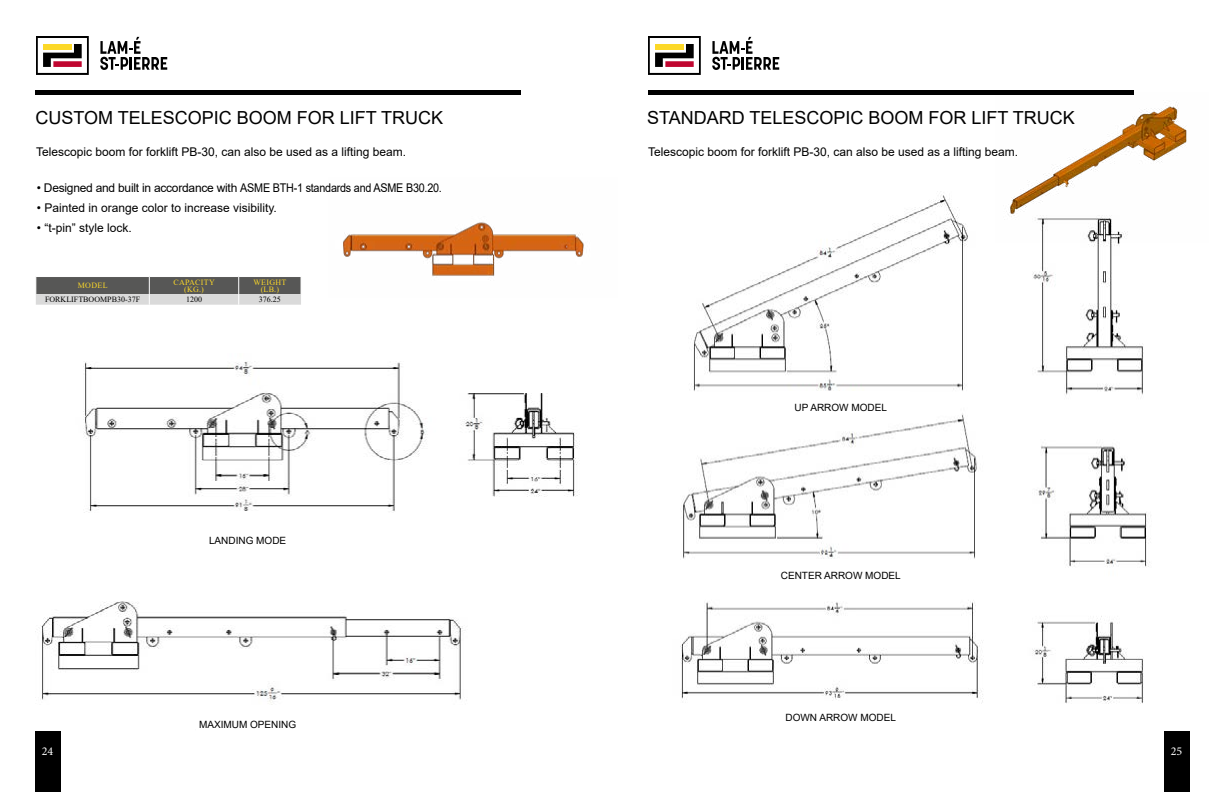
<style>
.page{position:relative;width:1224px;height:792px;background:#fff}
.page>*{position:absolute;margin:0;border:0;box-sizing:border-box;transform-origin:0 0}
.t1{font:18px "Arial";color:#000}
.t2{font:12px "Arial";color:#000}
.t3{font:12px "Arial";letter-spacing:-.02em;color:#000}
.t4{font:12px "Minion Pro";color:#fff}
.t5{font:10px "Arial";color:#000}
.t6{font:8px "Times New Roman";color:#000}
.t7{font:8px/7px "Times New Roman";letter-spacing:.04em;color:#fcd828;text-align:center}
</style>
<div class="page">
<img style="left:680px;top:195px;width:470px;height:509px">
<img style="left:995px;top:92px;width:192px;height:150px">
<svg style="left:100px;top:37px;width:67px;height:33px"></svg>
<svg style="left:36px;top:36px;width:53px;height:39px"></svg>
<svg style="left:712px;top:37px;width:67px;height:33px"></svg>
<svg style="left:648px;top:36px;width:53px;height:39px"></svg>
<img style="left:35px;top:362px;width:545px;height:385px">
<img style="left:343px;top:222px;width:241px;height:54px">
<div style="left:1164px;top:732px;width:26px;height:60px;background:#000"></div>
<div style="left:35px;top:732px;width:25px;height:60px;background:#000"></div>
<div style="left:35px;top:90px;width:486px;height:5px;background:#000"></div>
<div style="left:648px;top:90px;width:485px;height:5px;background:#000"></div>
<svg style="left:36px;top:277px;width:265px;height:28px;background:#8c8c8b"></svg>
<div style="left:197px;top:708px;width:102px;height:41px;background:#fff"></div>
<div style="left:197px;top:511px;width:102px;height:36px;background:#fff"></div>
<div style="left:771px;top:701px;width:139px;height:42px;background:#fff"></div>
<div style="left:771px;top:559px;width:139px;height:42px;background:#fff"></div>
<div style="left:771px;top:392px;width:139px;height:30px;background:#fff"></div>
<h1 class="t1" style="left:35px;top:105px;width:409px">CUSTOM TELESCOPIC BOOM FOR LIFT TRUCK</h1>
<p class="t2" style="left:36px;top:143px;width:372px">Telescopic boom for forklift PB-30, can also be used as a lifting beam.</p>
<p class="t3" style="left:37px;top:179px;width:407px">• Designed and built in accordance with ASME BTH-1 standards and ASME B30.20.</p>
<p class="t2" style="left:37px;top:199px;width:242px">• Painted in orange color to increase visibility.</p>
<p class="t2" style="left:37px;top:219px;width:96px">• “t-pin” style lock.</p>
<p class="t7" style="left:78px;top:282px;width:31px">MODEL</p>
<p class="t7" style="left:173px;top:278px;width:43px">CAPACITY (KG.)</p>
<p class="t7" style="left:253px;top:278px;width:35px">WEIGHT (LB.)</p>
<p class="t6" style="left:45px;top:294px;width:97px">FORKLIFTBOOMPB30-37F</p>
<p class="t6" style="left:186px;top:294px;width:17px">1200</p>
<p class="t6" style="left:259px;top:294px;width:23px">376.25</p>
<p class="t5" style="left:209px;top:534px;width:79px">LANDING MODE</p>
<p class="t5" style="left:199px;top:718px;width:99px">MAXIMUM OPENING</p>
<h1 class="t1" style="left:647px;top:105px;width:429px">STANDARD TELESCOPIC BOOM FOR LIFT TRUCK</h1>
<p class="t2" style="left:648px;top:143px;width:372px">Telescopic boom for forklift PB-30, can also be used as a lifting beam.</p>
<p class="t5" style="left:794px;top:401px;width:94px">UP ARROW MODEL</p>
<p class="t5" style="left:781px;top:568px;width:122px">CENTER ARROW MODEL</p>
<p class="t5" style="left:786px;top:710px;width:112px">DOWN ARROW MODEL</p>
<p class="t4" style="left:42px;top:743px;width:13px">24</p>
<p class="t4" style="left:1171px;top:743px;width:13px">25</p>
</div>
